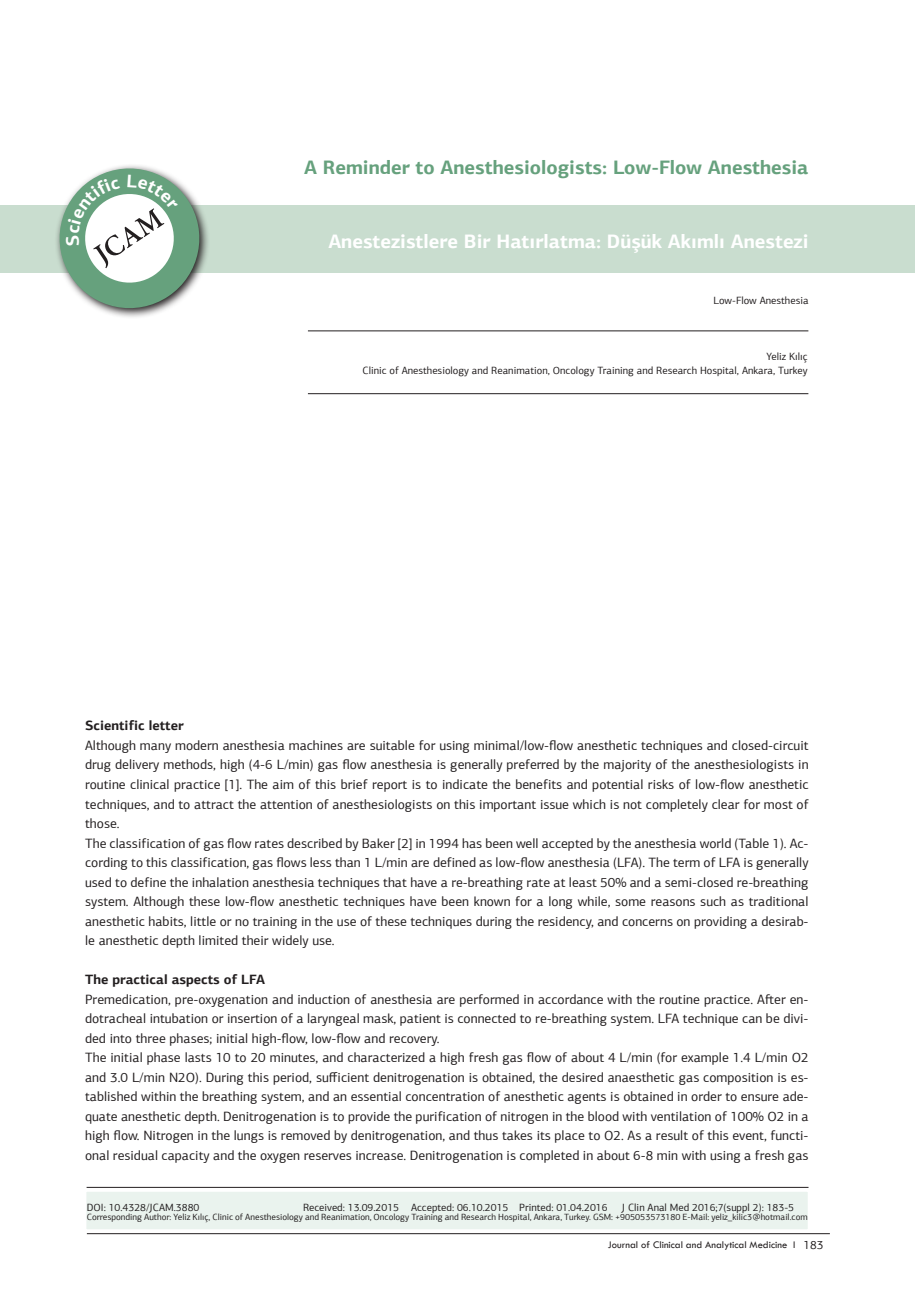
<style>
.page{position:relative;width:915px;height:1306px;background:#fff}
.page>*{position:absolute;margin:0;border:0;box-sizing:border-box;transform-origin:0 0}
.t1{font:700 19.5px "PF Agora Sans Pro";color:#66a17d}
.t2{font:700 19.5px "PF Agora Sans Pro";color:#fff}
.t3{font:13.5px/19.5px "PF Agora Sans Pro";color:#231f20}
.t4{font:700 13.5px "PF Agora Sans Pro";color:#231f20}
.t5{font:10.5px/13.5px "PF Agora Sans Pro";color:#231f20;text-align:right}
.t6{font:10.5px "Tw Cen";color:#231f20}
.t7{font:9px "PF Agora Sans Pro";color:#231f20}
.s1{font-family:"PF Agora Sans Pro";font-size:12px}
</style>
<div class="page">
<div style="left:0;top:205px;width:913px;height:67px;background:#c9ddcf"></div>
<div style="left:86px;top:1192px;width:722px;height:37px;background:#eaf3ee"></div>
<hr style="left:87px;top:1187px;width:721px;height:1px;background:#231f20">
<hr style="left:308px;top:330px;width:500px;height:1px;background:#231f20">
<hr style="left:308px;top:393px;width:500px;height:1px;background:#231f20">
<hr style="left:87px;top:1233px;width:742px;height:1px;background:#231f20">
<svg style="left:50px;top:165px;width:159px;height:152px"></svg>
<h1 class="t1" style="left:304px;top:155px;width:505px">A Reminder to Anesthesiologists: Low-Flow Anesthesia</h1>
<h1 class="t2" style="left:328px;top:229px;width:481px">Anestezistlere Bir Hatırlatma: Düşük Akımlı Anestezi</h1>
<p class="t5" style="left:713px;top:294px;width:96px">Low-Flow Anesthesia</p>
<p class="t5" style="left:362px;top:350px;width:446px">Yeliz Kılıç<br>Clinic of Anesthesiology and Reanimation, Oncology Training and Research Hospital, Ankara, Turkey</p>
<p class="t4" style="left:85px;top:717px;width:100px">Scientific letter</p>
<p class="t3" style="left:85px;top:735px;width:724px">Although many modern anesthesia machines are suitable for using minimal/low-flow anesthetic techniques and closed-circuit drug delivery methods, high (4-6 L/min) gas flow anesthesia is generally preferred by the majority of the anesthesiologists in routine clinical practice [1]. The aim of this brief report is to indicate the benefits and potential risks of low-flow anesthetic techniques, and to attract the attention of anesthesiologists on this important issue which is not completely clear for most of those.<br>The classification of gas flow rates described by Baker [2] in 1994 has been well accepted by the anesthesia world (Table 1). Ac&shy;cording to this classification, gas flows less than 1 L/min are defined as low-flow anesthesia (LFA). The term of LFA is generally used to define the inhalation anesthesia techniques that have a re-breathing rate at least 50% and a semi-closed re-breathing system. Although these low-flow anesthetic techniques have been known for a long while, some reasons such as traditional anesthetic habits, little or no training in the use of these techniques during the residency, and concerns on providing a desirab&shy;le anesthetic depth limited their widely use.</p>
<p class="t4" style="left:85px;top:970px;width:181px">The practical aspects of LFA</p>
<p class="t3" style="left:85px;top:989px;width:724px">Premedication, pre-oxygenation and induction of anesthesia are performed in accordance with the routine practice. After en&shy;dotracheal intubation or insertion of a laryngeal mask, patient is connected to re-breathing system. LFA technique can be divi&shy;ded into three phases; initial high-flow, low-flow and recovery.<br>The initial phase lasts 10 to 20 minutes, and characterized a high fresh gas flow of about 4 L/min (for example 1.4 L/min O2 and 3.0 L/min N2O). During this period, sufficient denitrogenation is obtained, the desired anaesthetic gas composition is es&shy;tablished within the breathing system, and an essential concentration of anesthetic agents is obtained in order to ensure ade&shy;quate anesthetic depth. Denitrogenation is to provide the purification of nitrogen in the blood with ventilation of 100% O2 in a high flow. Nitrogen in the lungs is removed by denitrogenation, and thus takes its place to O2. As a result of this event, functi&shy;onal residual capacity and the oxygen reserves increase. Denitrogenation is completed in about 6-8 min with using a fresh gas</p>
<p class="t5" style="left:87px;top:1200px;width:114px">DOI: 10.4328/JCAM.3880</p>
<p class="t5" style="left:303px;top:1200px;width:306px">Received: 13.09.2015 Accepted: 06.10.2015 Printed: 01.04.2016</p>
<p class="t5" style="left:621px;top:1200px;width:173px">J Clin Anal Med 2016;7(suppl 2): 183-5</p>
<p class="t7" style="left:87px;top:1211px;width:722px">Corresponding Author: Yeliz Kılıç, Clinic of Anesthesiology and Reanimation, Oncology Training and Research Hospital, Ankara, Turkey. GSM: +905053573180 E-Mail: yeliz_kilic3@hotmail.com</p>
<p class="t6" style="left:607px;top:1237px;width:217px">Journal of Clinical and Analytical Medicine I <span class="s1">183</span></p>
</div>
